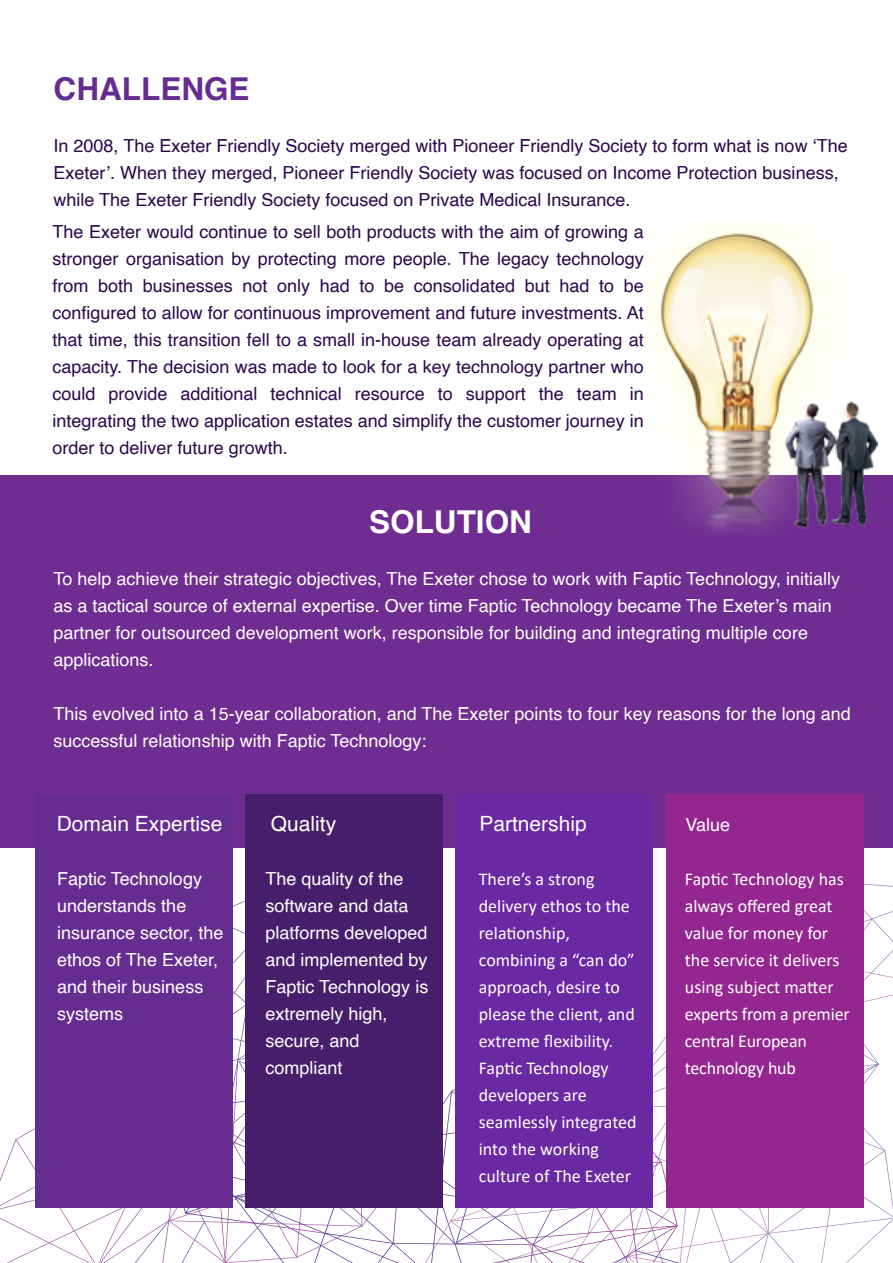
<style>
.page{position:relative;width:893px;height:1263px;background:#fff}
.page>*{position:absolute;margin:0;border:0;box-sizing:border-box;transform-origin:0 0}
.t1{font:700 31.5px "Helvetica";color:#662d91}
.t2{font:700 31.5px "Helvetica";color:#fff}
.t3{font:21px "Helvetica";color:#fff}
.t4{font:18px/27px "Helvetica";color:#2c064c}
.t5{font:18px/27px "Helvetica";color:#fff}
.t6{font:18px/27px "Calibri";color:#fff}
</style>
<div class="page">
<svg style="left:0;top:848px;width:893px;height:415px"></svg>
<div style="left:0;top:476px;width:893px;height:372px;background:#6f2c91"></div>
<img style="left:643px;top:223px;width:249px;height:310px">
<div style="left:36px;top:794px;width:197px;height:413px;background:#662d91"></div>
<div style="left:245px;top:794px;width:198px;height:413px;background:#471e6b"></div>
<div style="left:455px;top:794px;width:198px;height:413px;background:#6a29a3"></div>
<div style="left:666px;top:794px;width:198px;height:413px;background:#93278f"></div>
<h1 class="t1" style="left:54px;top:64px;width:197px">CHALLENGE</h1>
<p class="t4" style="left:54px;top:133px;width:796px">In 2008, The Exeter Friendly Society merged with Pioneer Friendly Society to form what is now ‘The<br>Exeter’. When they merged, Pioneer Friendly Society was focused on Income Protection business, while The Exeter Friendly Society focused on Private Medical Insurance.</p>
<p class="t4" style="left:53px;top:219px;width:593px;text-align:justify">The Exeter would continue to sell both products with the aim of growing a stronger organisation by protecting more people. The legacy technology from both businesses not only had to be consolidated but had to be configured to allow for continuous improvement and future investments. At that time, this transition fell to a small in-house team already operating at capacity. The decision was made to look for a key technology partner who could provide additional technical resource to support the team in integrating the two application estates and simplify the customer journey in order to deliver future growth.</p>
<h1 class="t2" style="left:369px;top:497px;width:164px">SOLUTION</h1>
<p class="t5" style="left:54px;top:566px;width:788px">To help achieve their strategic objectives, The Exeter chose to work with Faptic Technology, initially as a tactical source of external expertise. Over time Faptic Technology became The Exeter’s main partner for outsourced development work, responsible for building and integrating multiple core applications.</p>
<p class="t5" style="left:54px;top:701px;width:799px">This evolved into a 15-year collaboration, and The Exeter points to four key reasons for the long and successful relationship with Faptic Technology:</p>
<p class="t3" style="left:57px;top:807px;width:167px">Domain Expertise</p>
<p class="t3" style="left:271px;top:807px;width:67px">Quality</p>
<p class="t3" style="left:479px;top:807px;width:109px">Partnership</p>
<p class="t5" style="left:57px;top:866px;width:168px">Faptic Technology understands the insurance sector, the ethos of The Exeter, and their business systems</p>
<p class="t5" style="left:266px;top:866px;width:164px">The quality of the software and data platforms developed and implemented by<br>Faptic Technology is extremely high, secure, and compliant</p>
<p class="t6" style="left:479px;top:865px;width:159px">There’s a strong delivery ethos to the relationship, combining a “can do” approach, desire to please the client, and extreme flexibility.<br>Faptic Technology developers are seamlessly integrated into the working culture of The Exeter</p>
<p class="t5" style="left:685px;top:812px;width:46px">Value</p>
<p class="t6" style="left:685px;top:865px;width:166px">Faptic Technology has always offered great value for money for the service it delivers using subject matter experts from a premier central European technology hub</p>
</div>
